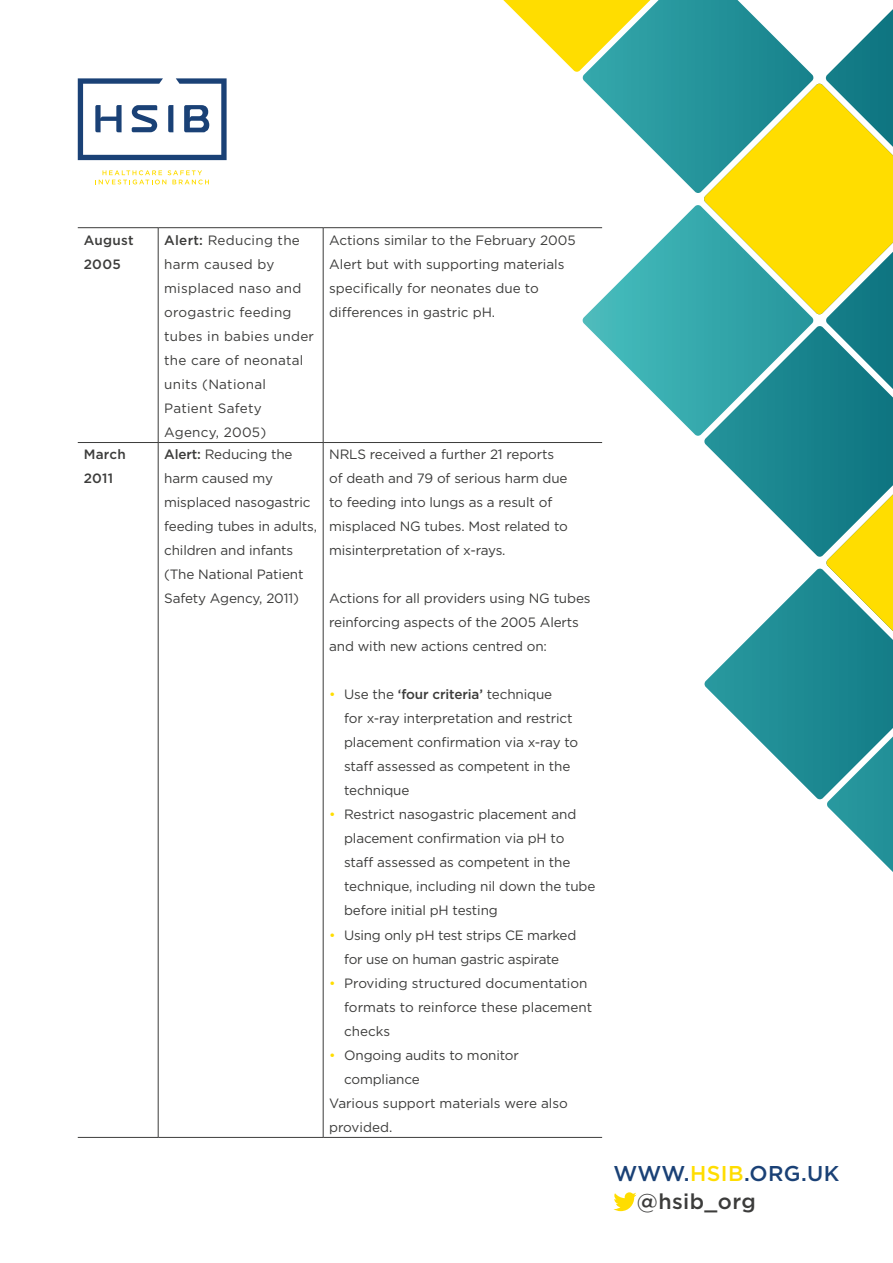
<style>
.page{position:relative;width:893px;height:1263px;background:#fff}
.page>*{position:absolute;margin:0;border:0;box-sizing:border-box;transform-origin:0 0}
.t1{font:500 21.45px/27.6px "Gotham";letter-spacing:.02em;color:#1a4176}
.t2{font:13.5px/24px "Gotham";letter-spacing:-.01em;color:#3c3c3b}
.t3{font:13.5px/24px "Gotham";letter-spacing:.02em;color:#3c3c3b}
.t4{font:500 13.5px/24px "Gotham";letter-spacing:.02em;color:#3c3c3b}
.s1{font-weight:500}
.s2{color:#fd0}
.s3{color:#3c3c3b}
</style>
<div class="page">
<svg style="left:613px;top:1192px;width:24px;height:19px"></svg>
<svg style="left:461px;top:0;width:432px;height:872px"></svg>
<svg style="left:78px;top:78px;width:149px;height:82px"></svg>
<svg style="left:95px;top:170px;width:114px;height:14px"></svg>
<hr style="left:78px;top:227px;width:80px;height:1px;background:#3c3c3b">
<hr style="left:158px;top:227px;width:165px;height:1px;background:#3c3c3b">
<hr style="left:158px;top:228px;width:1px;height:214px;background:#3c3c3b">
<hr style="left:323px;top:227px;width:279px;height:1px;background:#3c3c3b">
<hr style="left:323px;top:228px;width:1px;height:214px;background:#3c3c3b">
<hr style="left:78px;top:442px;width:80px;height:1px;background:#3c3c3b">
<hr style="left:158px;top:442px;width:165px;height:1px;background:#3c3c3b">
<hr style="left:158px;top:443px;width:1px;height:694px;background:#3c3c3b">
<hr style="left:323px;top:442px;width:279px;height:1px;background:#3c3c3b">
<hr style="left:323px;top:443px;width:1px;height:694px;background:#3c3c3b">
<hr style="left:78px;top:1137px;width:80px;height:1px;background:#3c3c3b">
<hr style="left:158px;top:1137px;width:165px;height:1px;background:#3c3c3b">
<hr style="left:323px;top:1137px;width:279px;height:1px;background:#3c3c3b">
<p class="t4" style="left:84px;top:228px;width:51px">August<br>2005</p>
<p class="t3" style="left:164px;top:227px;width:151px"><span class="s1">Alert:</span> Reducing the harm caused by misplaced naso and orogastric feeding tubes in babies under the care of neonatal units (National<br>Patient Safety<br>Agency, 2005)</p>
<p class="t2" style="left:329px;top:227px;width:248px">Actions similar to the February 2005<br>Alert but with supporting materials specifically for neonates due to differences in gastric pH.</p>
<p class="t4" style="left:84px;top:442px;width:44px">March<br>2011</p>
<p class="t2" style="left:164px;top:442px;width:154px"><span class="s1">Alert:</span> Reducing the harm caused my misplaced nasogastric feeding tubes in adults, children and infants (The National Patient<br>Safety Agency, 2011)</p>
<p class="t2" style="left:329px;top:442px;width:240px">NRLS received a further 21 reports of death and 79 of serious harm due to feeding into lungs as a result of misplaced NG tubes. Most related to misinterpretation of x-rays.</p>
<p class="t2" style="left:329px;top:586px;width:263px">Actions for all providers using NG tubes reinforcing aspects of the 2005 Alerts and with new actions centred on:</p>
<p class="t2" style="left:344px;top:682px;width:236px;text-indent:-15px"><span class="s2">•</span> Use the <span class="s1">‘four criteria’</span> technique<br>for x-ray interpretation and restrict placement confirmation via x-ray to staff assessed as competent in the technique</p>
<p class="t2" style="left:344px;top:802px;width:253px;text-indent:-15px"><span class="s2">•</span> Restrict nasogastric placement and placement confirmation via pH to staff assessed as competent in the technique, including nil down the tube before initial pH testing</p>
<p class="t2" style="left:329px;top:922px;width:249px;text-align:center"><span class="s2">•</span> Using only pH test strips CE marked for use on human gastric aspirate</p>
<p class="t2" style="left:344px;top:970px;width:250px;text-indent:-15px"><span class="s2">•</span> Providing structured documentation formats to reinforce these placement checks</p>
<p class="t2" style="left:329px;top:1042px;width:191px"><span class="s2">•</span> Ongoing audits to monitor</p>
<p class="t2" style="left:344px;top:1066px;width:77px">compliance</p>
<p class="t2" style="left:329px;top:1090px;width:240px">Various support materials were also</p>
<p class="t2" style="left:329px;top:1114px;width:65px">provided.</p>
<h1 class="t1" style="left:637px;top:1160px;width:204px;text-indent:-24px">WWW.<span class="s2">HSIB</span>.ORG.UK <span class="s3">@hsib_org</span></h1>
</div>
